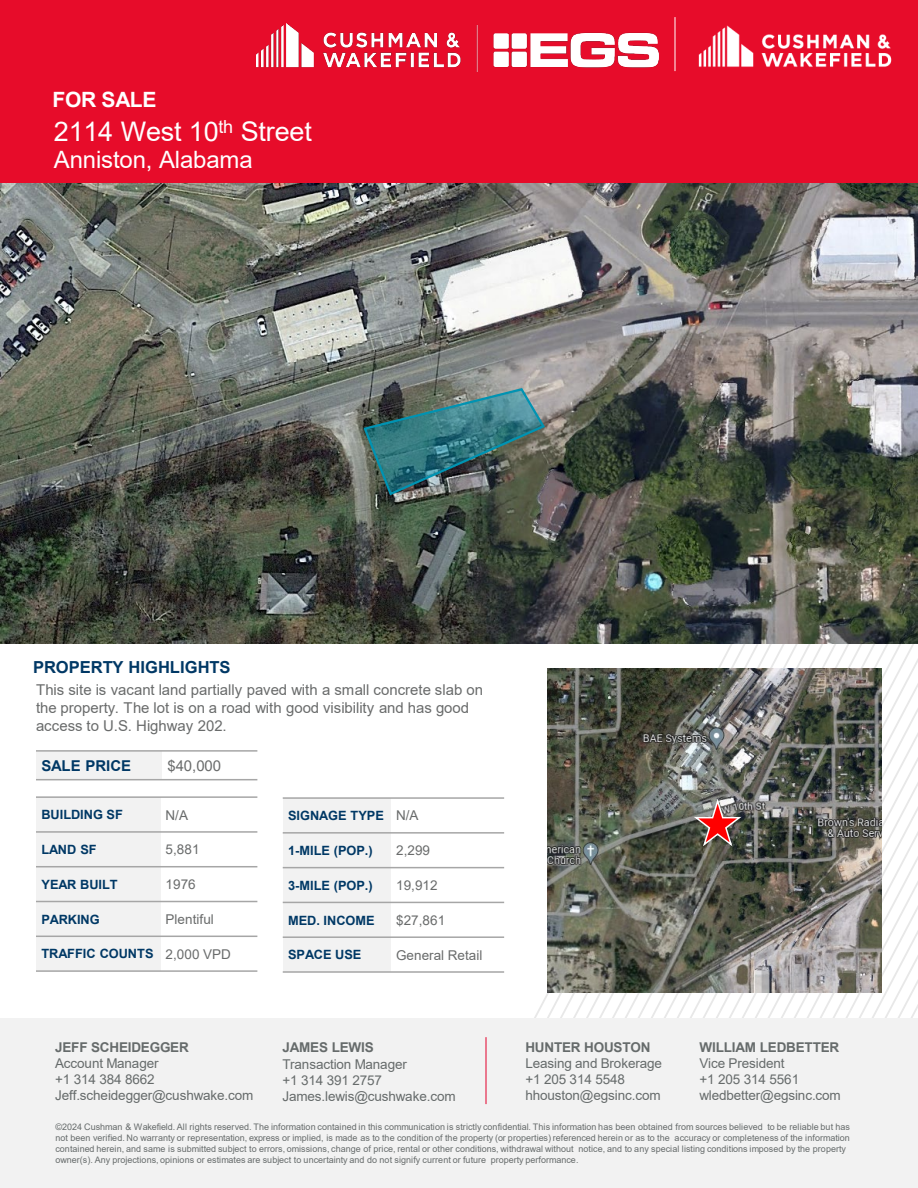
<style>
.page{position:relative;width:918px;height:1188px;background:#fff}
.page>*{position:absolute;margin:0;border:0;box-sizing:border-box;transform-origin:0 0}
.t1{font:27px "Arial";letter-spacing:-.01em;color:#fff}
.t2{font:24px "Arial";letter-spacing:-.005em;color:#fff}
.t3{font:700 21px "Arial";letter-spacing:-.015em;color:#fff}
.t4{font:700 16.5px "Arial";letter-spacing:-.005em;color:#003865}
.t5{font:15px/18px "Arial";color:#696b6b}
.t6{font:700 15px "Arial";color:#003865}
.t7{font:13.5px "Arial";letter-spacing:-.01em;color:#666b6b}
.t8{font:13.5px "Arial";letter-spacing:.005em;color:#696b6b}
.t9{font:700 13.5px "Arial";letter-spacing:-.015em;color:#666b6b}
.t10{font:700 12.75px "Arial";letter-spacing:-.005em;color:#003865}
.t11{font:9px/10.8px "Arial";letter-spacing:.005em;color:#666b6b}
</style>
<div class="page">
<svg style="left:597px;top:316px;width:321px;height:702px"></svg>
<svg style="left:727px;top:562px;width:191px;height:456px"></svg>
<svg style="left:805px;top:711px;width:113px;height:307px"></svg>
<div style="left:0;top:1018px;width:918px;height:170px;background:#f2f2f2"></div>
<div style="left:0;top:0;width:918px;height:191px;background:#e70c2a"></div>
<img style="left:698px;top:25px;width:194px;height:42px">
<hr style="left:675px;top:17px;width:1px;height:54px;background:#fff">
<img style="left:0;top:184px;width:917px;height:460px">
<img style="left:547px;top:669px;width:335px;height:324px">
<svg style="left:694px;top:796px;width:50px;height:52px;background:#92645f"></svg>
<div style="left:36px;top:797px;width:124px;height:35px;background:#f2f2f2"></div>
<div style="left:36px;top:832px;width:124px;height:35px;background:#f2f2f2"></div>
<div style="left:36px;top:867px;width:124px;height:35px;background:#f2f2f2"></div>
<div style="left:36px;top:902px;width:124px;height:34px;background:#f2f2f2"></div>
<div style="left:36px;top:936px;width:124px;height:35px;background:#f2f2f2"></div>
<hr style="left:36px;top:831px;width:221px;height:2px;background:#a6a6a6">
<hr style="left:36px;top:866px;width:221px;height:1px;background:#a6a6a6">
<hr style="left:36px;top:901px;width:221px;height:1px;background:#a6a6a6">
<hr style="left:36px;top:936px;width:221px;height:1px;background:#a6a6a6">
<hr style="left:36px;top:796px;width:221px;height:2px;background:#a6a6a6">
<hr style="left:36px;top:970px;width:221px;height:2px;background:#a6a6a6">
<div style="left:283px;top:798px;width:108px;height:35px;background:#f2f2f2"></div>
<div style="left:283px;top:833px;width:108px;height:35px;background:#f2f2f2"></div>
<div style="left:283px;top:868px;width:108px;height:34px;background:#f2f2f2"></div>
<div style="left:283px;top:902px;width:108px;height:35px;background:#f2f2f2"></div>
<div style="left:283px;top:937px;width:108px;height:35px;background:#f2f2f2"></div>
<hr style="left:283px;top:832px;width:221px;height:2px;background:#a6a6a6">
<hr style="left:283px;top:867px;width:221px;height:1px;background:#a6a6a6">
<hr style="left:283px;top:902px;width:221px;height:1px;background:#a6a6a6">
<hr style="left:283px;top:936px;width:221px;height:2px;background:#a6a6a6">
<hr style="left:283px;top:797px;width:221px;height:2px;background:#a6a6a6">
<hr style="left:283px;top:971px;width:221px;height:2px;background:#a6a6a6">
<img style="left:256px;top:23px;width:402px;height:49px">
<img style="left:362px;top:387px;width:185px;height:110px">
<hr style="left:486px;top:1037px;width:1px;height:67px;background:#e4002b">
<div style="left:36px;top:751px;width:126px;height:29px;background:#f2f2f2"></div>
<hr style="left:36px;top:750px;width:221px;height:2px;background:#a6a6a6">
<hr style="left:36px;top:779px;width:221px;height:1px;background:#a6a6a6">
<p class="t3" style="left:52px;top:85px;width:106px">FOR SALE</p>
<p class="t1" style="left:54px;top:113px;width:259px">2114 West 10<sup>th</sup> Street</p>
<p class="t2" style="left:54px;top:143px;width:200px">Anniston, Alabama</p>
<p class="t4" style="left:33px;top:655px;width:199px">PROPERTY HIGHLIGHTS</p>
<p class="t5" style="left:36px;top:681px;width:449px">This site is vacant land partially paved with a small concrete slab on the property. The lot is on a road with good visibility and has good access to U.S. Highway 202.</p>
<p class="t6" style="left:41px;top:755px;width:91px">SALE PRICE</p>
<p class="t5" style="left:167px;top:757px;width:55px">$40,000</p>
<p class="t10" style="left:41px;top:806px;width:83px">BUILDING SF</p>
<p class="t8" style="left:166px;top:806px;width:24px">N/A</p>
<p class="t10" style="left:41px;top:841px;width:57px">LAND SF</p>
<p class="t8" style="left:166px;top:840px;width:35px">5,881</p>
<p class="t10" style="left:41px;top:875px;width:78px">YEAR BUILT</p>
<p class="t8" style="left:166px;top:875px;width:32px">1976</p>
<p class="t10" style="left:41px;top:910px;width:60px">PARKING</p>
<p class="t8" style="left:166px;top:910px;width:50px">Plentiful</p>
<p class="t10" style="left:41px;top:945px;width:114px">TRAFFIC COUNTS</p>
<p class="t8" style="left:166px;top:945px;width:67px">2,000 VPD</p>
<p class="t10" style="left:288px;top:807px;width:97px">SIGNAGE TYPE</p>
<p class="t8" style="left:396px;top:806px;width:24px">N/A</p>
<p class="t10" style="left:288px;top:842px;width:86px">1-MILE (POP.)</p>
<p class="t8" style="left:396px;top:841px;width:35px">2,299</p>
<p class="t10" style="left:288px;top:876px;width:86px">3-MILE (POP.)</p>
<p class="t8" style="left:396px;top:876px;width:43px">19,912</p>
<p class="t10" style="left:288px;top:911px;width:88px">MED. INCOME</p>
<p class="t8" style="left:396px;top:911px;width:51px">$27,861</p>
<p class="t10" style="left:288px;top:946px;width:75px">SPACE USE</p>
<p class="t8" style="left:396px;top:946px;width:88px">General Retail</p>
<p class="t9" style="left:55px;top:1038px;width:135px">JEFF SCHEIDEGGER</p>
<p class="t7" style="left:55px;top:1054px;width:105px">Account Manager</p>
<p class="t7" style="left:55px;top:1070px;width:101px">+1 314 384 8662</p>
<p class="t7" style="left:55px;top:1086px;width:200px">Jeff.scheidegger@cushwake.com</p>
<p class="t9" style="left:282px;top:1038px;width:93px">JAMES LEWIS</p>
<p class="t7" style="left:282px;top:1055px;width:126px">Transaction Manager</p>
<p class="t7" style="left:282px;top:1071px;width:101px">+1 314 391 2757</p>
<p class="t7" style="left:282px;top:1087px;width:175px">James.lewis@cushwake.com</p>
<p class="t9" style="left:525px;top:1038px;width:127px">HUNTER HOUSTON</p>
<p class="t7" style="left:525px;top:1054px;width:138px">Leasing and Brokerage</p>
<p class="t7" style="left:525px;top:1070px;width:101px">+1 205 314 5548</p>
<p class="t7" style="left:525px;top:1086px;width:137px">hhouston@egsinc.com</p>
<p class="t9" style="left:700px;top:1038px;width:141px">WILLIAM LEDBETTER</p>
<p class="t7" style="left:700px;top:1054px;width:87px">Vice President</p>
<p class="t7" style="left:700px;top:1070px;width:101px">+1 205 314 5561</p>
<p class="t7" style="left:700px;top:1086px;width:143px">wledbetter@egsinc.com</p>
<p class="t11" style="left:55px;top:1122px;width:796px">©2024 Cushman &amp; Wakefield. All rights reserved. The information contained in this communication is strictly confidential. This information has been obtained from sources believed to be reliable but has not been verified. No warranty or representation, express or implied, is made as to the condition of the property (or properties) referenced herein or as to the accuracy or completeness of the information contained herein, and same is submitted subject to errors, omissions, change of price, rental or other conditions, withdrawal without notice, and to any special listing conditions imposed by the property owner(s). Any projections, opinions or estimates are subject to uncertainty and do not signify current or future property performance.</p>
</div>
